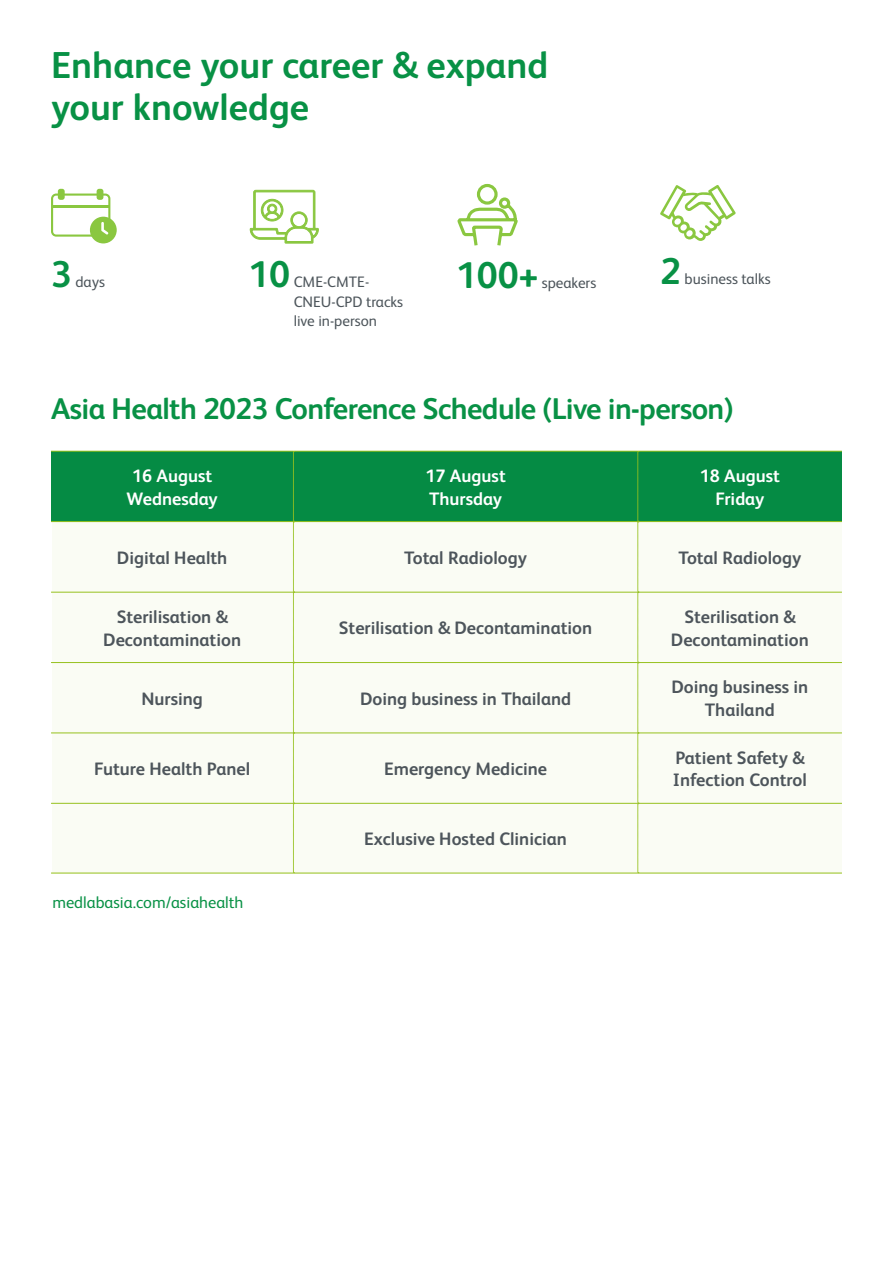
<style>
.page{position:relative;width:893px;height:1263px;background:#fff}
.page>*{position:absolute;margin:0;border:0;box-sizing:border-box;transform-origin:0 0}
.t1{font:700 37.5px/42px "FS Albert";color:#089145}
.t2{font:700 37.2px "FS Albert";color:#089145}
.t3{font:700 30px "FS Albert";letter-spacing:-.02em;color:#089145}
.t4{font:700 18px/22.5px "FS Albert";color:#4d555b;text-align:center}
.t5{font:700 18px/22.5px "FS Albert";color:#fff}
.t6{font:16.5px "FS Albert";color:#089145}
.t7{font:15.15px/19.4px "FS Albert";color:#4d555b}
</style>
<div class="page">
<div style="left:52px;top:497px;width:789px;height:376px;background:#fafcf4"></div>
<div style="left:51px;top:451px;width:242px;height:71px;background:#058b44"></div>
<div style="left:293px;top:451px;width:345px;height:71px;background:#058b44"></div>
<div style="left:638px;top:451px;width:204px;height:71px;background:#058b44"></div>
<hr style="left:51px;top:451px;width:242px;height:1px;background:#96c11e">
<hr style="left:293px;top:451px;width:345px;height:1px;background:#96c11e">
<hr style="left:638px;top:451px;width:204px;height:1px;background:#96c11e">
<hr style="left:51px;top:521px;width:242px;height:1px;background:#96c11e">
<hr style="left:293px;top:521px;width:345px;height:1px;background:#96c11e">
<hr style="left:638px;top:521px;width:204px;height:1px;background:#96c11e">
<hr style="left:51px;top:592px;width:242px;height:1px;background:#96c11e">
<hr style="left:293px;top:592px;width:345px;height:1px;background:#96c11e">
<hr style="left:638px;top:592px;width:204px;height:1px;background:#96c11e">
<hr style="left:51px;top:662px;width:242px;height:1px;background:#96c11e">
<hr style="left:293px;top:662px;width:345px;height:1px;background:#96c11e">
<hr style="left:638px;top:662px;width:204px;height:1px;background:#96c11e">
<hr style="left:51px;top:733px;width:242px;height:1px;background:#96c11e">
<hr style="left:293px;top:733px;width:345px;height:1px;background:#96c11e">
<hr style="left:638px;top:733px;width:204px;height:1px;background:#96c11e">
<hr style="left:51px;top:803px;width:242px;height:1px;background:#96c11e">
<hr style="left:293px;top:803px;width:345px;height:1px;background:#96c11e">
<hr style="left:638px;top:803px;width:204px;height:1px;background:#96c11e">
<hr style="left:51px;top:873px;width:242px;height:1px;background:#96c11e">
<hr style="left:293px;top:873px;width:345px;height:1px;background:#96c11e">
<hr style="left:638px;top:873px;width:204px;height:1px;background:#96c11e">
<svg style="left:293px;top:452px;width:1px;height:421px"></svg>
<svg style="left:638px;top:452px;width:1px;height:421px"></svg>
<svg style="left:660px;top:185px;width:76px;height:56px"></svg>
<svg style="left:250px;top:190px;width:69px;height:54px"></svg>
<svg style="left:457px;top:183px;width:61px;height:63px"></svg>
<svg style="left:51px;top:189px;width:66px;height:54px"></svg>
<h1 class="t1" style="left:51px;top:44px;width:499px">Enhance your career &amp; expand your knowledge</h1>
<h2 class="t2" style="left:51px;top:253px;width:22px">3</h2>
<p class="t7" style="left:75px;top:272px;width:31px">days</p>
<h2 class="t2" style="left:248px;top:253px;width:43px">10</h2>
<p class="t7" style="left:294px;top:272px;width:77px">CME-CMTE-</p>
<h2 class="t2" style="left:456px;top:254px;width:84px">100+</h2>
<p class="t7" style="left:542px;top:273px;width:56px">speakers</p>
<h2 class="t2" style="left:660px;top:249px;width:22px">2</h2>
<p class="t7" style="left:685px;top:269px;width:88px">business talks</p>
<p class="t7" style="left:294px;top:292px;width:111px">CNEU-CPD tracks live in-person</p>
<h3 class="t3" style="left:51px;top:392px;width:684px">Asia Health 2023 Conference Schedule (Live in-person)</h3>
<p class="t5" style="left:127px;top:464px;width:93px">16 August<br>Wednesday</p>
<p class="t5" style="left:425px;top:464px;width:82px">17 August<br>Thursday</p>
<p class="t5" style="left:700px;top:464px;width:82px;text-align:center">18 August<br>Friday</p>
<p class="t4" style="left:117px;top:546px;width:112px">Digital Health</p>
<p class="t4" style="left:404px;top:546px;width:124px">Total Radiology</p>
<p class="t4" style="left:678px;top:546px;width:124px">Total Radiology</p>
<p class="t4" style="left:103px;top:605px;width:139px">Sterilisation &amp;<br>Decontamination</p>
<p class="t4" style="left:339px;top:617px;width:255px">Sterilisation &amp; Decontamination</p>
<p class="t4" style="left:671px;top:605px;width:139px">Sterilisation &amp;<br>Decontamination</p>
<p class="t4" style="left:141px;top:687px;width:63px">Nursing</p>
<p class="t4" style="left:360px;top:687px;width:213px">Doing business in Thailand</p>
<p class="t4" style="left:671px;top:676px;width:138px">Doing business in<br>Thailand</p>
<p class="t4" style="left:94px;top:757px;width:158px">Future Health Panel</p>
<p class="t4" style="left:384px;top:757px;width:165px">Emergency Medicine</p>
<p class="t4" style="left:673px;top:746px;width:135px;text-align:left">Patient Safety &amp;<br>Infection Control</p>
<p class="t6" style="left:52px;top:891px;width:193px">medlabasia.com/asiahealth</p>
<p class="t4" style="left:364px;top:827px;width:204px">Exclusive Hosted Clinician</p>
</div>
